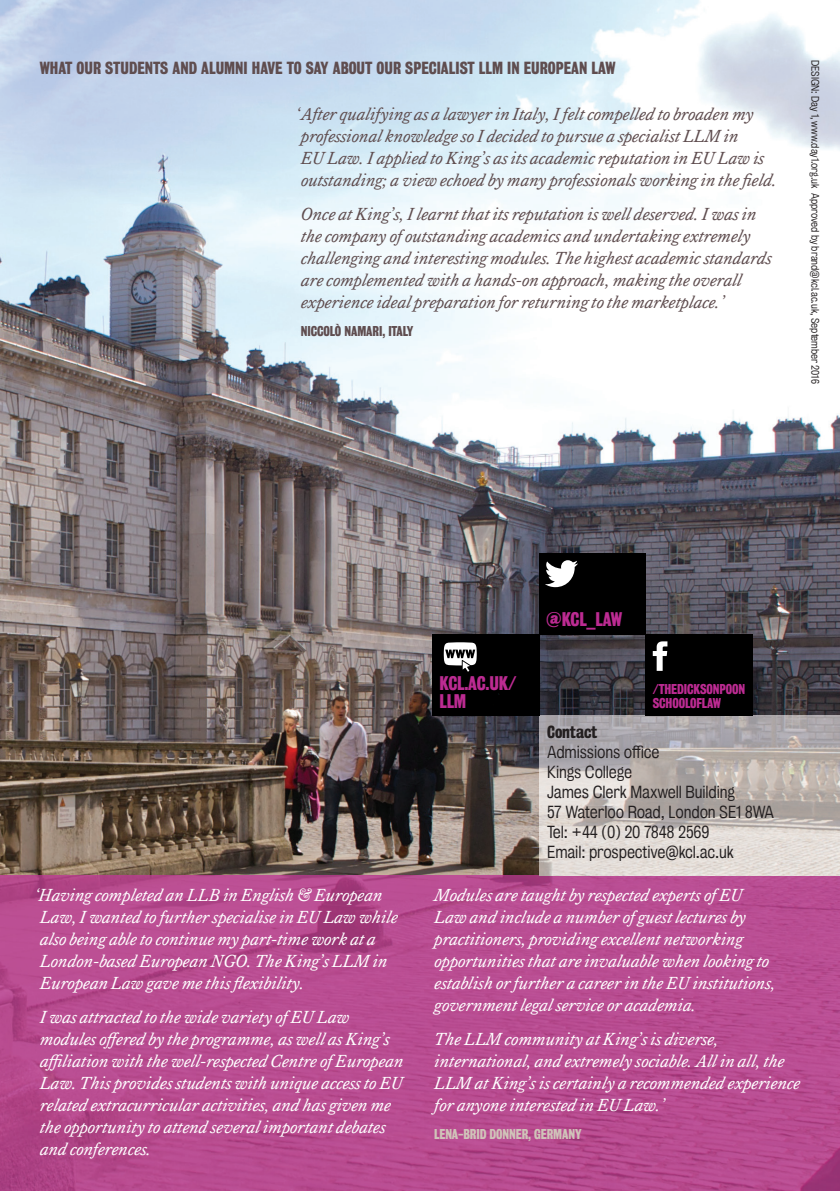
<style>
.page{position:relative;width:840px;height:1191px;background:#fff}
.page>*{position:absolute;margin:0;border:0;box-sizing:border-box;transform-origin:0 0}
.t1{font:italic 18px/22px "Kings Caslon Text";letter-spacing:-.01em;color:#fff}
.t2{font:italic 18px/22px "Kings Caslon Text";letter-spacing:-.01em;color:#5f4d4f}
.t3{font:18px/18px "Kings Bureau Grot Three Seven";letter-spacing:-.01em;color:#bc2b92}
.t4{font:16px/20px "Kings Bureau Grot Five One";letter-spacing:-.01em;color:#231f20}
.t5{font:16px "Kings Bureau Grot Three Seven";color:#5f4d4f}
.t6{font:16px "Kings Bureau Grot Three Seven";letter-spacing:-.01em;color:#231f20}
.t7{font:13px/14px "Kings Bureau Grot Three Seven";letter-spacing:-.01em;color:#bc2b92}
.t8{font:13px "Kings Bureau Grot Three Seven";letter-spacing:-.01em;color:#d0c4b9}
.t9{font:13px "Kings Bureau Grot Three Seven";letter-spacing:-.01em;color:#5f4d4f}
.t10{font:10px "Kings Bureau Grot Five One";letter-spacing:-.01em;color:#231f20}
</style>
<div class="page">
<img style="left:0;top:0;width:839px;height:1191px">
<img style="left:539px;top:715px;width:300px;height:160px">
<div style="left:432px;top:634px;width:107px;height:81px;background:#000"></div>
<svg style="left:443px;top:642px;width:33px;height:29px"></svg>
<div style="left:539px;top:553px;width:106px;height:81px;background:#000"></div>
<svg style="left:544px;top:560px;width:33px;height:27px"></svg>
<div style="left:645px;top:634px;width:107px;height:81px;background:#000"></div>
<svg style="left:652px;top:641px;width:15px;height:30px"></svg>
<p class="t5" style="left:40px;top:59px;width:577px">WHAT OUR STUDENTS AND ALUMNI HAVE TO SAY ABOUT OUR SPECIALIST LLM IN EUROPEAN LAW</p>
<p class="t2" style="left:300px;top:103px;width:477px;text-indent:-6px">‘ After qualifying as a lawyer in Italy, I felt compelled to broaden my professional knowledge so I decided to pursue a specialist LLM in<br>EU Law. I applied to King’s as its academic reputation in EU Law is outstanding; a view echoed by many professionals working in the field.</p>
<p class="t2" style="left:300px;top:203px;width:472px">Once at King’s, I learnt that its reputation is well deserved. I was in the company of outstanding academics and undertaking extremely challenging and interesting modules. The highest academic standards are complemented with a hands-on approach, making the overall experience ideal preparation for returning to the marketplace.’</p>
<p class="t9" style="left:300px;top:324px;width:114px">NICCOLÒ NAMARI, ITALY</p>
<p class="t10" style="left:820px;top:60px;width:325px;rotate:90deg">DESIGN: Day 1, www.day1.org.uk Approved by brand@kcl.ac.uk, September 2016</p>
<p class="t1" style="left:40px;top:883px;width:359px;text-indent:-6px">‘Having completed an LLB in English &amp; European Law, I wanted to further specialise in EU Law while also being able to continue my part-time work at a London-based European NGO. The King’s LLM in European Law gave me this flexibility.</p>
<p class="t1" style="left:40px;top:1005px;width:365px">I was attracted to the wide variety of EU Law modules offered by the programme, as well as King’s affiliation with the well-respected Centre of European Law. This provides students with unique access to EU related extracurricular activities, and has given me the opportunity to attend several important debates and conferences.</p>
<p class="t3" style="left:439px;top:674px;width:78px">KCL.AC.UK/<br>LLM</p>
<p class="t3" style="left:546px;top:610px;width:77px">@KCL_LAW</p>
<p class="t7" style="left:652px;top:682px;width:94px">/THEDICKSONPOON<br>SCHOOLOFLAW</p>
<p class="t6" style="left:547px;top:723px;width:52px">Contact</p>
<p class="t4" style="left:547px;top:742px;width:228px">Admissions office<br>Kings College<br>James Clerk Maxwell Building<br>57 Waterloo Road, London SE1 8WA<br>Tel: +44 (0) 20 7848 2569<br>Email: prospective@kcl.ac.uk</p>
<p class="t1" style="left:434px;top:883px;width:342px">Modules are taught by respected experts of EU Law and include a number of guest lectures by practitioners, providing excellent networking opportunities that are invaluable when looking to establish or further a career in the EU institutions, government legal service or academia.</p>
<p class="t1" style="left:434px;top:1027px;width:367px">The LLM community at King’s is diverse, international, and extremely sociable. All in all, the LLM at King’s is certainly a recommended experience for anyone interested in EU Law.’</p>
<p class="t8" style="left:434px;top:1126px;width:149px">LENA-BRID DONNER, GERMANY</p>
</div>
